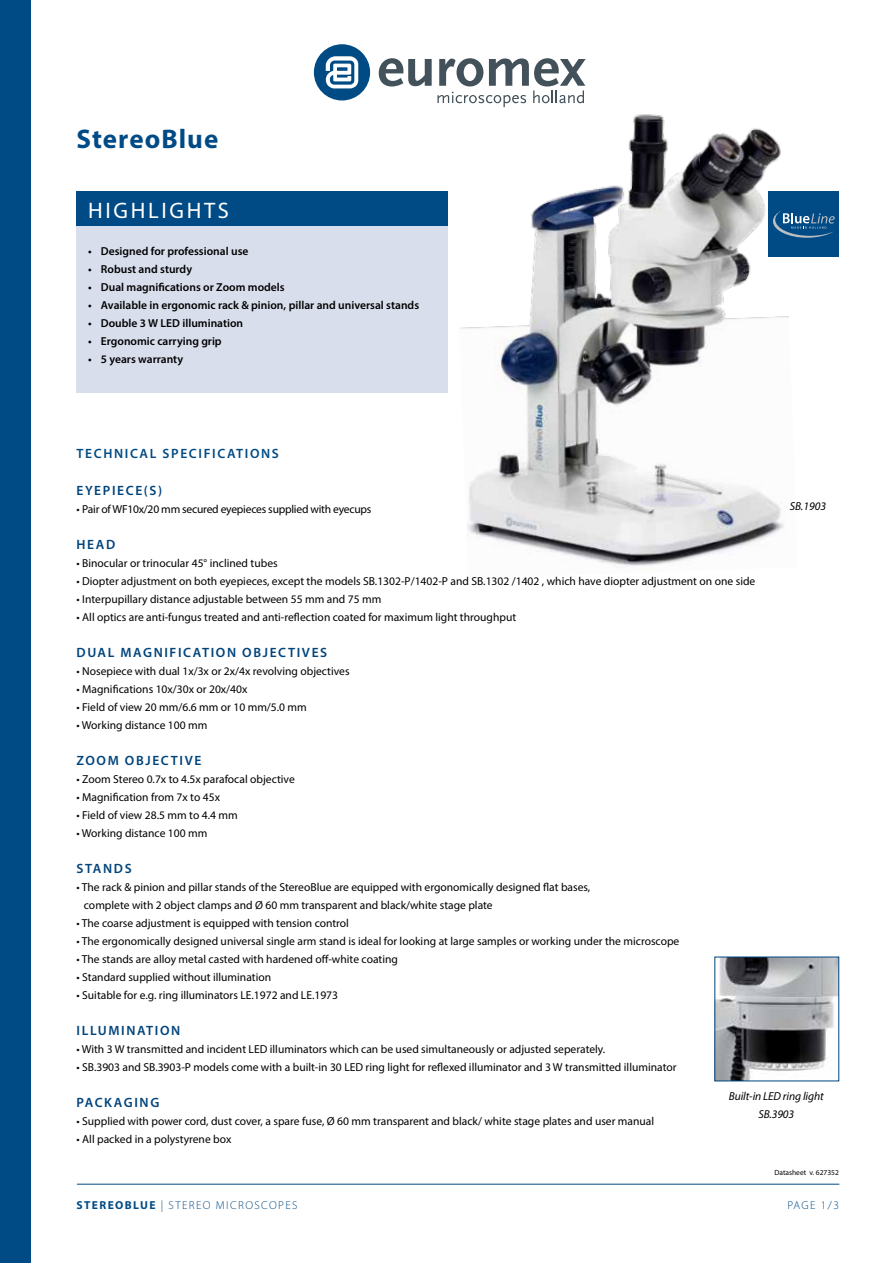
<style>
.page{position:relative;width:893px;height:1263px;background:#fff}
.page>*{position:absolute;margin:0;border:0;box-sizing:border-box;transform-origin:0 0}
.t1{font:700 27px "Myriad Pro";letter-spacing:.04em;color:#004b85}
.t2{font:22.5px "Myriad Pro";letter-spacing:.12em;color:#fff}
.t3{font:600 13.5px "Myriad Pro";letter-spacing:.12em;color:#00447c}
.t4{font:600 13.5px "Myriad Pro";letter-spacing:.12em;color:#004b85}
.t5{font:11.55px/18px "Myriad Pro";color:#000}
.t6{font:600 11.55px "Myriad Pro";color:#000}
.t7{font:11.55px "Myriad Pro";letter-spacing:-.02em;color:#000}
.t8{font:300 11.55px "Myriad Pro";letter-spacing:.12em;color:#004b85}
.t9{font:italic 11.55px/18px "Myriad Pro";letter-spacing:-.01em;color:#000;text-align:center}
.t10{font:7.5px "Myriad Pro";color:#000}
.s1{font-weight:700}
</style>
<div class="page">
<img style="left:460px;top:107px;width:338px;height:459px">
<div style="left:0;top:0;width:30px;height:1263px;background:#004b85"></div>
<svg style="left:314px;top:44px;width:56px;height:56px"></svg>
<svg style="left:379px;top:58px;width:207px;height:49px"></svg>
<div style="left:77px;top:219px;width:371px;height:173px;background:#d8deec"></div>
<div style="left:77px;top:191px;width:371px;height:34px;background:#004b85"></div>
<div style="left:769px;top:191px;width:70px;height:65px;background:#004b85"></div>
<svg style="left:773px;top:210px;width:62px;height:28px"></svg>
<svg style="left:717px;top:959px;width:120px;height:120px;background:#909194"></svg>
<hr style="left:77px;top:1184px;width:762px;height:1px;background:#004b85">
<h1 class="t1" style="left:77px;top:121px;width:143px">StereoBlue</h1>
<h2 class="t2" style="left:88px;top:196px;width:142px">HIGHLIGHTS</h2>
<p class="t6" style="left:88px;top:244px;width:162px">• Designed for professional use</p>
<p class="t6" style="left:88px;top:262px;width:105px">• Robust and sturdy</p>
<p class="t6" style="left:88px;top:280px;width:198px">• Dual magnifications or Zoom models</p>
<p class="t6" style="left:88px;top:298px;width:332px">• Available in ergonomic rack &amp; pinion, pillar and universal stands</p>
<p class="t6" style="left:88px;top:316px;width:157px">• Double 3 W LED illumination</p>
<p class="t6" style="left:88px;top:334px;width:135px">• Ergonomic carrying grip</p>
<p class="t6" style="left:88px;top:352px;width:96px">• 5 years warranty</p>
<p class="t4" style="left:77px;top:445px;width:204px">TECHNICAL SPECIFICATIONS</p>
<p class="t3" style="left:77px;top:482px;width:87px">EYEPIECE(S)</p>
<p class="t7" style="left:77px;top:502px;width:296px">• Pair of WF10x/20 mm secured eyepieces supplied with eyecups</p>
<p class="t3" style="left:77px;top:536px;width:40px">HEAD</p>
<p class="t5" style="left:77px;top:554px;width:203px">• Binocular or trinocular 45° inclined tubes</p>
<p class="t5" style="left:77px;top:572px;width:680px">• Diopter adjustment on both eyepieces, except the models SB.1302-P/1402-P and SB.1302 /1402 , which have diopter adjustment on one side</p>
<p class="t5" style="left:77px;top:590px;width:306px">• Interpupillary distance adjustable between 55 mm and 75 mm</p>
<p class="t5" style="left:77px;top:608px;width:441px">• All optics are anti-fungus treated and anti-reflection coated for maximum light throughput</p>
<p class="t3" style="left:77px;top:644px;width:252px">DUAL MAGNIFICATION OBJECTIVES</p>
<p class="t5" style="left:77px;top:662px;width:275px">• Nosepiece with dual 1x/3x or 2x/4x revolving objectives</p>
<p class="t5" style="left:77px;top:680px;width:172px">• Magnifications 10x/30x or 20x/40x</p>
<p class="t5" style="left:77px;top:698px;width:232px">• Field of view 20 mm/6.6 mm or 10 mm/5.0 mm</p>
<p class="t5" style="left:77px;top:716px;width:132px">• Working distance 100 mm</p>
<p class="t3" style="left:77px;top:752px;width:126px">ZOOM OBJECTIVE</p>
<p class="t5" style="left:77px;top:770px;width:220px">• Zoom Stereo 0.7x to 4.5x parafocal objective</p>
<p class="t5" style="left:77px;top:788px;width:145px">• Magnification from 7x to 45x</p>
<p class="t5" style="left:77px;top:806px;width:163px">• Field of view 28.5 mm to 4.4 mm</p>
<p class="t5" style="left:77px;top:824px;width:132px">• Working distance 100 mm</p>
<p class="t3" style="left:77px;top:860px;width:57px">STANDS</p>
<p class="t5" style="left:84px;top:878px;width:508px;text-indent:-7px">• The rack &amp; pinion and pillar stands of the StereoBlue are equipped with ergonomically designed flat bases, complete with 2 object clamps and Ø 60 mm transparent and black/white stage plate</p>
<p class="t5" style="left:77px;top:914px;width:274px">• The coarse adjustment is equipped with tension control</p>
<p class="t5" style="left:77px;top:932px;width:604px">• The ergonomically designed universal single arm stand is ideal for looking at large samples or working under the microscope</p>
<p class="t5" style="left:77px;top:950px;width:323px">• The stands are alloy metal casted with hardened off-white coating</p>
<p class="t5" style="left:77px;top:968px;width:196px">• Standard supplied without illumination</p>
<p class="t5" style="left:77px;top:986px;width:263px">• Suitable for e.g. ring illuminators LE.1972 and LE.1973</p>
<p class="t3" style="left:77px;top:1022px;width:105px">ILLUMINATION</p>
<p class="t5" style="left:77px;top:1040px;width:530px">• With 3 W transmitted and incident LED illuminators which can be used simultaneously or adjusted seperately.</p>
<p class="t5" style="left:77px;top:1058px;width:602px">• SB.3903 and SB.3903-P models come with a built-in 30 LED ring light for reflexed illuminator and 3 W transmitted illuminator</p>
<p class="t3" style="left:77px;top:1094px;width:84px">PACKAGING</p>
<p class="t5" style="left:77px;top:1112px;width:579px">• Supplied with power cord, dust cover, a spare fuse, Ø 60 mm transparent and black/ white stage plates and user manual</p>
<p class="t5" style="left:77px;top:1130px;width:156px">• All packed in a polystyrene box</p>
<p class="t9" style="left:790px;top:497px;width:38px">SB.1903</p>
<p class="t9" style="left:729px;top:1087px;width:96px">Built-in LED ring light<br>SB.3903</p>
<p class="t10" style="left:774px;top:1167px;width:66px">Datasheet v. 627352</p>
<p class="t8" style="left:77px;top:1198px;width:222px"><span class="s1">STEREOBLUE</span> | STEREO MICROSCOPES</p>
<p class="t8" style="left:787px;top:1198px;width:53px">PAGE 1/3</p>
</div>
